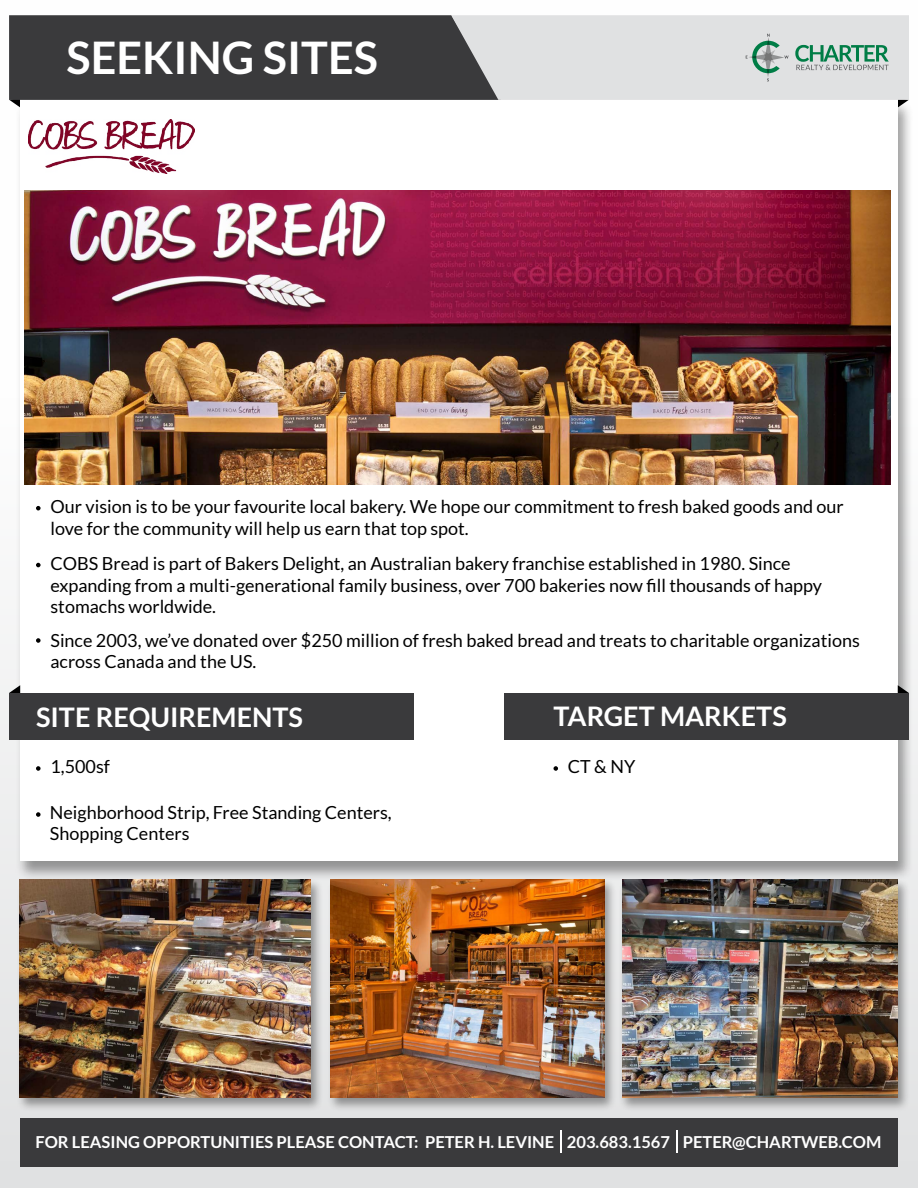
<style>
.page{position:relative;width:918px;height:1188px;background:#fff}
.page>*{position:absolute;margin:0;border:0;box-sizing:border-box;transform-origin:0 0}
.t1{font:700 45px "Lato";color:#fff}
.t2{font:700 27px "Lato";color:#fff}
.t3{font:18px/21.6px "Lato";color:#000}
.t4{font:700 16.5px "Lato";color:#fff}
</style>
<div class="page">
<div style="left:0;top:0;width:918px;height:1188px;background:linear-gradient(to bottom,#fff,#e2e3e4)"></div>
<div style="left:15px;top:99px;width:898px;height:782px;background:#000;opacity:.38"></div>
<div style="left:20px;top:99px;width:878px;height:761px;background:#fff"></div>
<svg style="left:9px;top:685px;width:11px;height:8px"></svg>
<div style="left:9px;top:693px;width:405px;height:47px;background:#3a3a3c"></div>
<svg style="left:554px;top:766px;width:4px;height:5px"></svg>
<svg style="left:36px;top:812px;width:5px;height:5px"></svg>
<svg style="left:36px;top:766px;width:5px;height:5px"></svg>
<svg style="left:36px;top:506px;width:5px;height:4px"></svg>
<svg style="left:36px;top:638px;width:5px;height:5px"></svg>
<svg style="left:36px;top:563px;width:5px;height:4px"></svg>
<svg style="left:898px;top:685px;width:11px;height:8px"></svg>
<div style="left:505px;top:693px;width:404px;height:47px;background:#3a3a3c"></div>
<svg style="left:9px;top:15px;width:900px;height:92px;background:#8f9091"></svg>
<div style="left:16px;top:877px;width:307px;height:235px;background:#000;opacity:.38"></div>
<img style="left:20px;top:880px;width:290px;height:218px">
<div style="left:618px;top:878px;width:293px;height:234px;background:#000;opacity:.38"></div>
<img style="left:622px;top:880px;width:276px;height:218px">
<img style="left:25px;top:191px;width:866px;height:293px">
<div style="left:20px;top:1118px;width:878px;height:48px;background:#3a3a3c"></div>
<svg style="left:560px;top:1131px;width:1px;height:22px"></svg>
<hr style="left:676px;top:1131px;width:2px;height:22px;background:#fff">
<img style="left:29px;top:120px;width:165px;height:54px">
<div style="left:327px;top:878px;width:290px;height:234px;background:#000;opacity:.38"></div>
<img style="left:331px;top:880px;width:273px;height:218px">
<h1 class="t1" style="left:67px;top:32px;width:313px">SEEKING SITES</h1>
<p class="t3" style="left:51px;top:496px;width:795px">Our vision is to be your favourite local bakery. We hope our commitment to fresh baked goods and our love for the community will help us earn that top spot.</p>
<p class="t3" style="left:51px;top:553px;width:773px">COBS Bread is part of Bakers Delight, an Australian bakery franchise established in 1980. Since expanding from a multi-generational family business, over 700 bakeries now fill thousands of happy stomachs worldwide.</p>
<p class="t3" style="left:51px;top:629px;width:811px">Since 2003, we’ve donated over $250 million of fresh baked bread and treats to charitable organizations across Canada and the US.</p>
<h2 class="t2" style="left:36px;top:702px;width:269px">SITE REQUIREMENTS</h2>
<p class="t3" style="left:51px;top:756px;width:61px">1,500sf</p>
<p class="t3" style="left:50px;top:801px;width:343px">Neighborhood Strip, Free Standing Centers,<br>Shopping Centers</p>
<h2 class="t2" style="left:554px;top:701px;width:235px">TARGET MARKETS</h2>
<p class="t3" style="left:568px;top:756px;width:69px">CT &amp; NY</p>
<p class="t4" style="left:36px;top:1132px;width:847px">FOR LEASING OPPORTUNITIES PLEASE CONTACT: PETER H. LEVINE 203.683.1567 PETER@CHARTWEB.COM</p>
</div>
